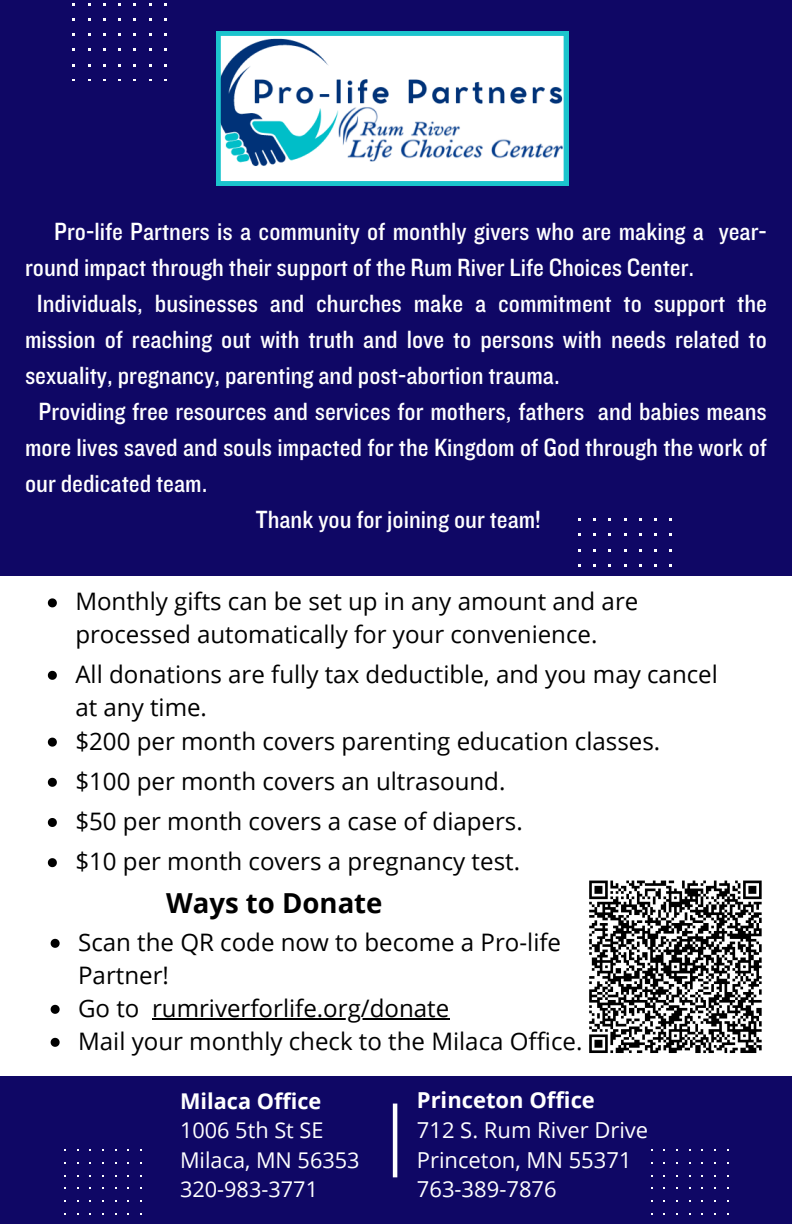
<style>
.page{position:relative;width:792px;height:1224px;background:#0f0765}
.page>*{position:absolute;margin:0;border:0;box-sizing:border-box;transform-origin:0 0}
.t1{font:700 27.6px "Open Sans";color:#000}
.t2{font:25.8px "Knockout 30";color:#fff}
.t3{font:24.2px/33px "Open Sans";color:#000}
.t4{font:22px "Open Sans";color:#fff}
.t5{font:700 22px "Open Sans";color:#fff}
.t6{font:21.8px "Open Sans";color:#fff}
.t7{font:700 21.8px "Open Sans";color:#fff}
</style>
<div class="page">
<div style="left:0;top:576px;width:792px;height:499px;background:#fff"></div>
<hr style="left:393px;top:1104px;width:4px;height:73px;background:#fff">
<svg style="left:216px;top:31px;width:352px;height:155px"></svg>
<svg style="left:589px;top:880px;width:173px;height:173px"></svg>
<svg style="left:51px;top:939px;width:9px;height:9px"></svg>
<svg style="left:51px;top:1005px;width:9px;height:9px"></svg>
<hr style="left:152px;top:1018px;width:297px;height:2px;background:#000">
<svg style="left:51px;top:1038px;width:9px;height:9px"></svg>
<svg style="left:48px;top:598px;width:9px;height:9px"></svg>
<svg style="left:48px;top:671px;width:9px;height:9px"></svg>
<svg style="left:48px;top:818px;width:9px;height:9px"></svg>
<svg style="left:48px;top:778px;width:9px;height:9px"></svg>
<svg style="left:48px;top:738px;width:9px;height:9px"></svg>
<svg style="left:48px;top:858px;width:9px;height:9px"></svg>
<p class="t2" style="left:54px;top:215px;width:714px">Pro-life Partners is a community of monthly givers who are making a year-</p>
<p class="t2" style="left:25px;top:251px;width:671px">round impact through their support of the Rum River Life Choices Center.</p>
<p class="t2" style="left:37px;top:287px;width:732px">Individuals, businesses and churches make a commitment to support the</p>
<p class="t2" style="left:25px;top:323px;width:743px">mission of reaching out with truth and love to persons with needs related to</p>
<p class="t2" style="left:25px;top:359px;width:536px">sexuality, pregnancy, parenting and post-abortion trauma.</p>
<p class="t2" style="left:39px;top:395px;width:730px">Providing free resources and services for mothers, fathers and babies means</p>
<p class="t2" style="left:25px;top:431px;width:743px">more lives saved and souls impacted for the Kingdom of God through the work of</p>
<p class="t2" style="left:25px;top:467px;width:184px">our dedicated team.</p>
<p class="t2" style="left:256px;top:503px;width:287px">Thank you for joining our team!</p>
<p class="t3" style="left:75px;top:585px;width:565px">Monthly gifts can be set up in any amount and are processed automatically for your convenience.</p>
<p class="t3" style="left:75px;top:657px;width:644px">All donations are fully tax deductible, and you may cancel at any time.</p>
<p class="t3" style="left:75px;top:724px;width:586px">$200 per month covers parenting education classes.</p>
<p class="t3" style="left:75px;top:764px;width:432px">$100 per month covers an ultrasound.</p>
<p class="t3" style="left:75px;top:804px;width:449px">$50 per month covers a case of diapers.</p>
<p class="t3" style="left:75px;top:844px;width:446px">$10 per month covers a pregnancy test.</p>
<p class="t1" style="left:166px;top:884px;width:218px">Ways to Donate</p>
<p class="t3" style="left:78px;top:925px;width:485px">Scan the QR code now to become a Pro-life<br>Partner!</p>
<p class="t3" style="left:78px;top:991px;width:63px">Go to</p>
<p class="t3" style="left:78px;top:991px;width:506px;text-indent:74px">rumriverforlife.org/donate<br>Mail your monthly check to the Milaca Office.</p>
<p class="t7" style="left:180px;top:1086px;width:143px">Milaca Office</p>
<h1 class="t6" style="left:180px;top:1115px;width:145px">1006 5th St SE</h1>
<p class="t6" style="left:180px;top:1144px;width:181px">Milaca, MN 56353</p>
<p class="t6" style="left:180px;top:1174px;width:140px">320-983-3771</p>
<p class="t5" style="left:417px;top:1085px;width:180px">Princeton Office</p>
<p class="t4" style="left:417px;top:1115px;width:233px">712 S. Rum River Drive</p>
<h2 class="t4" style="left:417px;top:1144px;width:216px">Princeton, MN 55371</h2>
<p class="t4" style="left:417px;top:1174px;width:141px">763-389-7876</p>
</div>
